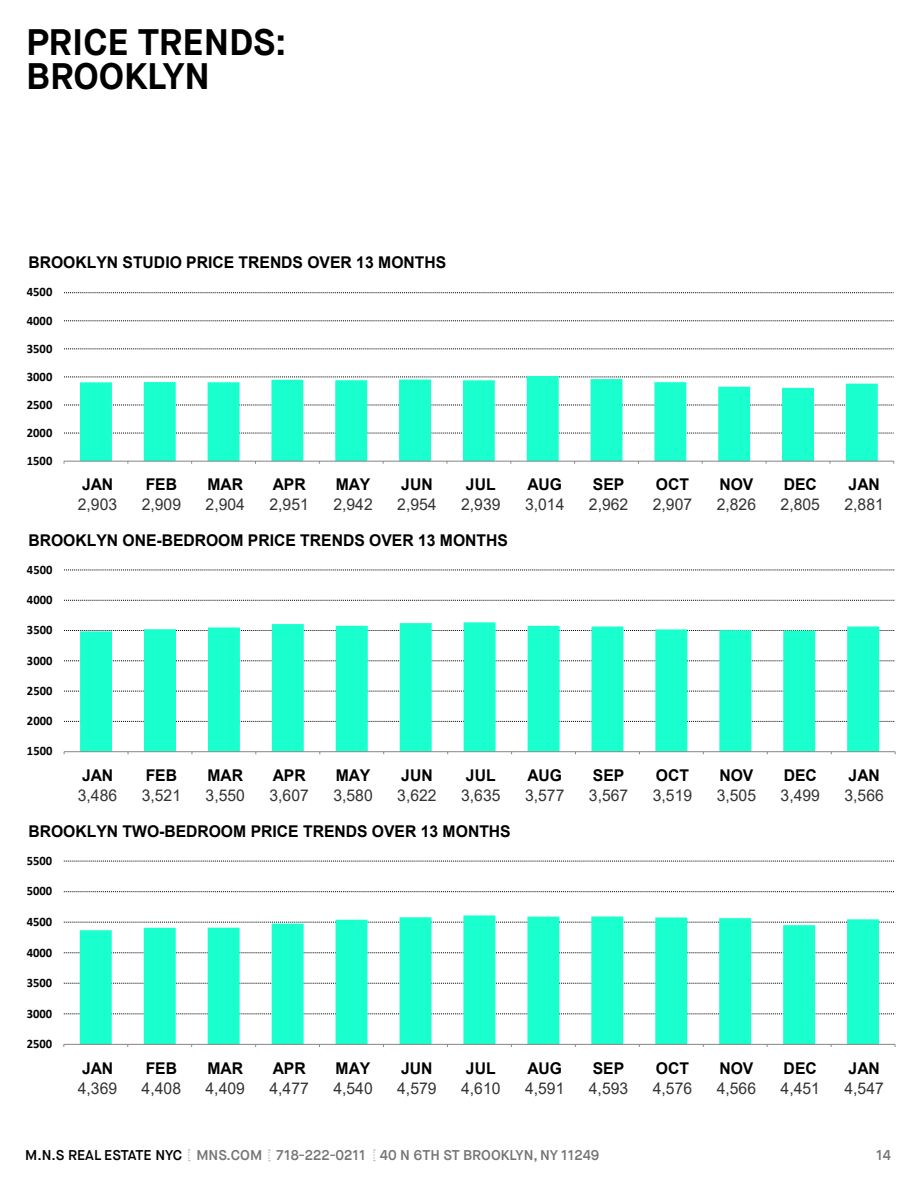
<style>
.page{position:relative;width:918px;height:1188px;background:#fff}
.page>*{position:absolute;margin:0;border:0;box-sizing:border-box;transform-origin:0 0}
.t1{font:700 36.9px "Maison Neue";color:#000}
.t2{font:700 16.2px "Arial";color:#000}
.t3{font:16.2px "Arial";letter-spacing:.005em;color:#333}
.t4{font:600 14.1px "Maison Neue";color:#747575}
.t5{font:700 12.9px "Calibri";color:#000}
.s1{color:#000}
</style>
<div class="page">
<svg style="left:188px;top:1149px;width:2px;height:12px"></svg>
<svg style="left:268px;top:1149px;width:2px;height:12px"></svg>
<svg style="left:373px;top:1149px;width:2px;height:12px"></svg>
<svg style="left:64px;top:433px;width:830px;height:1px"></svg>
<svg style="left:64px;top:404px;width:830px;height:1px"></svg>
<svg style="left:64px;top:376px;width:830px;height:1px"></svg>
<svg style="left:64px;top:348px;width:830px;height:1px"></svg>
<svg style="left:64px;top:320px;width:830px;height:1px"></svg>
<svg style="left:64px;top:292px;width:830px;height:1px"></svg>
<svg style="left:80px;top:376px;width:798px;height:85px"></svg>
<hr style="left:64px;top:461px;width:830px;height:1px;background:#868686">
<svg style="left:64px;top:721px;width:831px;height:1px"></svg>
<svg style="left:64px;top:691px;width:831px;height:1px"></svg>
<svg style="left:64px;top:660px;width:831px;height:1px"></svg>
<svg style="left:64px;top:630px;width:831px;height:1px"></svg>
<svg style="left:64px;top:600px;width:831px;height:1px"></svg>
<svg style="left:64px;top:569px;width:831px;height:1px"></svg>
<svg style="left:80px;top:622px;width:799px;height:129px"></svg>
<hr style="left:64px;top:751px;width:831px;height:1px;background:#868686">
<svg style="left:64px;top:1013px;width:830px;height:1px"></svg>
<svg style="left:64px;top:983px;width:830px;height:1px"></svg>
<svg style="left:64px;top:952px;width:830px;height:1px"></svg>
<svg style="left:64px;top:922px;width:830px;height:1px"></svg>
<svg style="left:64px;top:891px;width:830px;height:1px"></svg>
<svg style="left:64px;top:861px;width:830px;height:1px"></svg>
<svg style="left:80px;top:915px;width:799px;height:129px"></svg>
<hr style="left:64px;top:1044px;width:831px;height:1px;background:#868686">
<p class="t1" style="left:26px;top:19px;width:262px">PRICE TRENDS:</p>
<p class="t1" style="left:26px;top:53px;width:185px">BROOKLYN</p>
<p class="t2" style="left:29px;top:253px;width:419px">BROOKLYN STUDIO PRICE TRENDS OVER 13 MONTHS</p>
<p class="t5" style="left:27px;top:283px;width:27px">4500</p>
<p class="t5" style="left:27px;top:311px;width:27px">4000</p>
<p class="t5" style="left:27px;top:339px;width:27px">3500</p>
<p class="t5" style="left:27px;top:367px;width:27px">3000</p>
<p class="t5" style="left:27px;top:395px;width:27px">2500</p>
<p class="t5" style="left:27px;top:423px;width:27px">2000</p>
<p class="t5" style="left:27px;top:452px;width:27px">1500</p>
<p class="t2" style="left:82px;top:475px;width:33px">JAN</p>
<p class="t2" style="left:146px;top:475px;width:33px">FEB</p>
<p class="t2" style="left:207px;top:475px;width:37px">MAR</p>
<p class="t2" style="left:273px;top:475px;width:34px">APR</p>
<p class="t2" style="left:336px;top:475px;width:36px">MAY</p>
<p class="t2" style="left:401px;top:475px;width:33px">JUN</p>
<p class="t2" style="left:466px;top:475px;width:31px">JUL</p>
<p class="t2" style="left:528px;top:475px;width:36px">AUG</p>
<p class="t2" style="left:593px;top:475px;width:33px">SEP</p>
<p class="t2" style="left:656px;top:475px;width:35px">OCT</p>
<p class="t2" style="left:719px;top:475px;width:35px">NOV</p>
<p class="t2" style="left:784px;top:475px;width:35px">DEC</p>
<p class="t2" style="left:849px;top:475px;width:33px">JAN</p>
<p class="t3" style="left:78px;top:493px;width:41px">2,903</p>
<p class="t3" style="left:142px;top:493px;width:41px">2,909</p>
<p class="t3" style="left:206px;top:493px;width:41px">2,904</p>
<p class="t3" style="left:270px;top:493px;width:41px">2,951</p>
<p class="t3" style="left:333px;top:493px;width:41px">2,942</p>
<p class="t3" style="left:397px;top:493px;width:41px">2,954</p>
<p class="t3" style="left:461px;top:493px;width:41px">2,939</p>
<p class="t3" style="left:525px;top:493px;width:41px">3,014</p>
<p class="t3" style="left:589px;top:493px;width:41px">2,962</p>
<p class="t3" style="left:653px;top:493px;width:41px">2,907</p>
<p class="t3" style="left:717px;top:493px;width:41px">2,826</p>
<p class="t3" style="left:781px;top:493px;width:41px">2,805</p>
<p class="t3" style="left:844px;top:493px;width:41px">2,881</p>
<p class="t2" style="left:29px;top:531px;width:481px">BROOKLYN ONE-BEDROOM PRICE TRENDS OVER 13 MONTHS</p>
<p class="t5" style="left:27px;top:560px;width:27px">4500</p>
<p class="t5" style="left:27px;top:591px;width:27px">4000</p>
<p class="t5" style="left:27px;top:621px;width:27px">3500</p>
<p class="t5" style="left:27px;top:651px;width:27px">3000</p>
<p class="t5" style="left:27px;top:682px;width:27px">2500</p>
<p class="t5" style="left:27px;top:712px;width:27px">2000</p>
<p class="t5" style="left:27px;top:742px;width:27px">1500</p>
<p class="t2" style="left:82px;top:766px;width:33px">JAN</p>
<p class="t2" style="left:146px;top:766px;width:33px">FEB</p>
<p class="t2" style="left:207px;top:766px;width:37px">MAR</p>
<p class="t2" style="left:273px;top:766px;width:34px">APR</p>
<p class="t2" style="left:336px;top:766px;width:36px">MAY</p>
<p class="t2" style="left:401px;top:766px;width:33px">JUN</p>
<p class="t2" style="left:466px;top:766px;width:31px">JUL</p>
<p class="t2" style="left:528px;top:766px;width:36px">AUG</p>
<p class="t2" style="left:593px;top:766px;width:33px">SEP</p>
<p class="t2" style="left:656px;top:766px;width:35px">OCT</p>
<p class="t2" style="left:719px;top:766px;width:35px">NOV</p>
<p class="t2" style="left:784px;top:766px;width:35px">DEC</p>
<p class="t2" style="left:849px;top:766px;width:33px">JAN</p>
<p class="t3" style="left:78px;top:784px;width:41px">3,486</p>
<p class="t3" style="left:142px;top:784px;width:41px">3,521</p>
<p class="t3" style="left:206px;top:784px;width:41px">3,550</p>
<p class="t3" style="left:270px;top:784px;width:41px">3,607</p>
<p class="t3" style="left:333px;top:784px;width:41px">3,580</p>
<p class="t3" style="left:397px;top:784px;width:41px">3,622</p>
<p class="t3" style="left:461px;top:784px;width:41px">3,635</p>
<p class="t3" style="left:525px;top:784px;width:41px">3,577</p>
<p class="t3" style="left:589px;top:784px;width:41px">3,567</p>
<p class="t3" style="left:653px;top:784px;width:41px">3,519</p>
<p class="t3" style="left:717px;top:784px;width:41px">3,505</p>
<p class="t3" style="left:781px;top:784px;width:41px">3,499</p>
<p class="t3" style="left:844px;top:784px;width:41px">3,566</p>
<p class="t2" style="left:29px;top:822px;width:484px">BROOKLYN TWO-BEDROOM PRICE TRENDS OVER 13 MONTHS</p>
<p class="t5" style="left:27px;top:852px;width:27px">5500</p>
<p class="t5" style="left:27px;top:882px;width:27px">5000</p>
<p class="t5" style="left:27px;top:913px;width:27px">4500</p>
<p class="t5" style="left:27px;top:943px;width:27px">4000</p>
<p class="t5" style="left:27px;top:974px;width:27px">3500</p>
<p class="t5" style="left:27px;top:1004px;width:27px">3000</p>
<p class="t5" style="left:27px;top:1035px;width:27px">2500</p>
<p class="t2" style="left:82px;top:1058px;width:33px">JAN</p>
<p class="t2" style="left:146px;top:1058px;width:33px">FEB</p>
<p class="t2" style="left:207px;top:1058px;width:37px">MAR</p>
<p class="t2" style="left:273px;top:1058px;width:34px">APR</p>
<p class="t2" style="left:336px;top:1058px;width:36px">MAY</p>
<p class="t2" style="left:401px;top:1058px;width:33px">JUN</p>
<p class="t2" style="left:466px;top:1058px;width:31px">JUL</p>
<p class="t2" style="left:528px;top:1058px;width:36px">AUG</p>
<p class="t2" style="left:593px;top:1058px;width:33px">SEP</p>
<p class="t2" style="left:656px;top:1058px;width:35px">OCT</p>
<p class="t2" style="left:719px;top:1058px;width:35px">NOV</p>
<p class="t2" style="left:784px;top:1058px;width:35px">DEC</p>
<p class="t2" style="left:849px;top:1058px;width:33px">JAN</p>
<p class="t3" style="left:78px;top:1077px;width:41px">4,369</p>
<p class="t3" style="left:142px;top:1077px;width:41px">4,408</p>
<p class="t3" style="left:206px;top:1077px;width:41px">4,409</p>
<p class="t3" style="left:269px;top:1077px;width:41px">4,477</p>
<p class="t3" style="left:333px;top:1077px;width:41px">4,540</p>
<p class="t3" style="left:397px;top:1077px;width:41px">4,579</p>
<p class="t3" style="left:461px;top:1077px;width:41px">4,610</p>
<p class="t3" style="left:525px;top:1077px;width:41px">4,591</p>
<p class="t3" style="left:589px;top:1077px;width:41px">4,593</p>
<p class="t3" style="left:653px;top:1077px;width:41px">4,576</p>
<p class="t3" style="left:717px;top:1077px;width:41px">4,566</p>
<p class="t3" style="left:781px;top:1077px;width:41px">4,451</p>
<p class="t3" style="left:844px;top:1077px;width:41px">4,547</p>
<p class="t4" style="left:25px;top:1147px;width:576px"><span class="s1">M.N.S REAL ESTATE NYC</span> MNS.COM 718-222-0211 40 N 6TH ST BROOKLYN, NY 11249</p>
<p class="t4" style="left:876px;top:1146px;width:16px">14</p>
</div>
